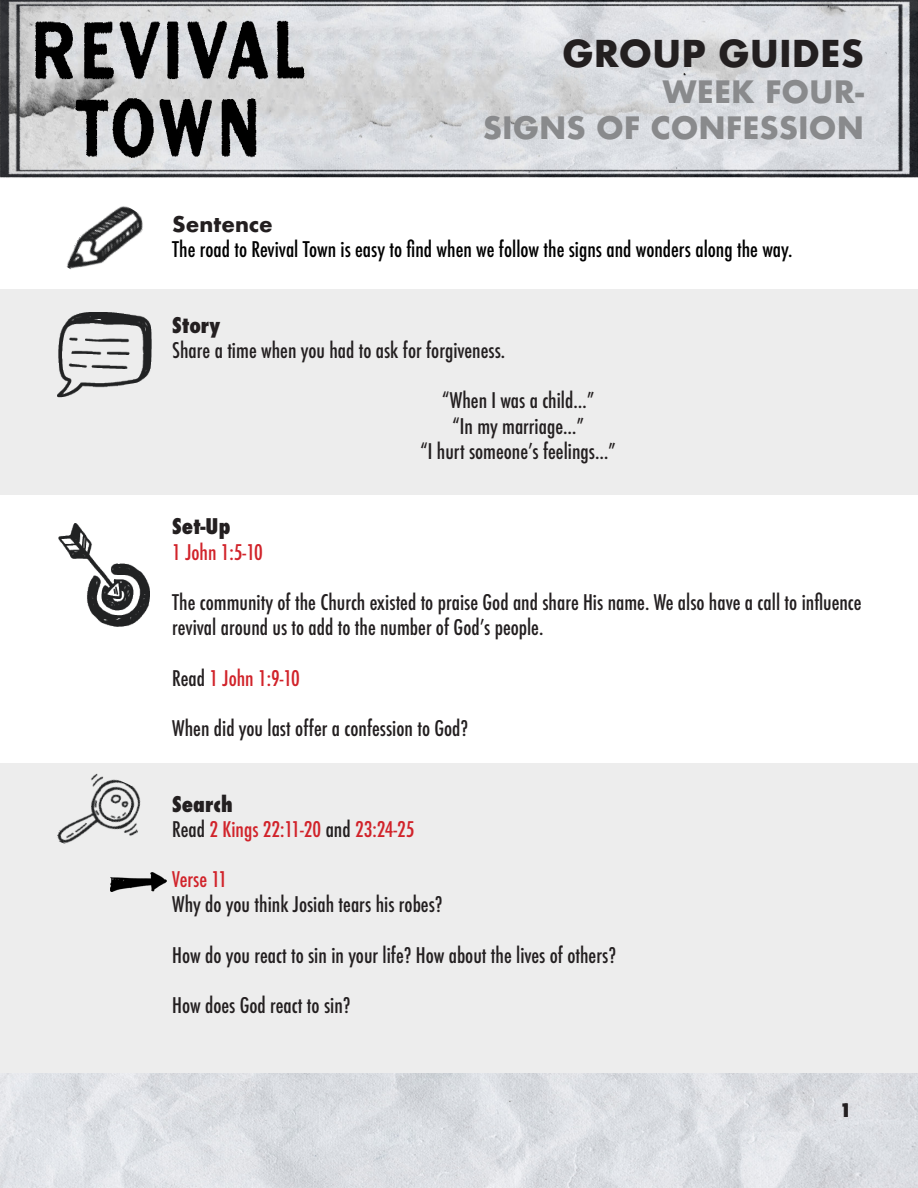
<style>
.page{position:relative;width:918px;height:1188px;background:#fff}
.page>*{position:absolute;margin:0;border:0;box-sizing:border-box;transform-origin:0 0}
.t1{font:700 36px "Futura";color:#231f20}
.t2{font:700 30px "Futura";color:#898a8c}
.t3{font:500 condensed 21px/25.2px "Futura";color:#231f20}
.t4{font:500 condensed 21px "Futura";color:#000}
.t5{font:500 condensed 21px "Futura";color:#d1232a}
.t6{font:800 condensed 21px "Futura";letter-spacing:.005em;color:#231f20}
.t7{font:700 21px "Futura";color:#231f20}
.t8{font:800 condensed 18px "Futura";color:#231f20}
.t9{font:500 condensed 18px "Futura";color:#231f20}
.s1{color:#231f20}
</style>
<div class="page">
<img style="left:0;top:1073px;width:918px;height:115px">
<img style="left:0;top:0;width:918px;height:178px">
<div style="left:0;top:764px;width:918px;height:309px;background:#ededed"></div>
<div style="left:0;top:289px;width:918px;height:206px;background:#ededed"></div>
<img style="left:66px;top:206px;width:77px;height:64px">
<img style="left:57px;top:313px;width:95px;height:85px">
<img style="left:58px;top:524px;width:91px;height:103px">
<img style="left:57px;top:773px;width:84px;height:71px">
<img style="left:110px;top:872px;width:56px;height:19px">
<p class="t1" style="left:562px;top:27px;width:303px">GROUP GUIDES</p>
<p class="t2" style="left:663px;top:70px;width:203px">WEEK FOUR-</p>
<p class="t2" style="left:483px;top:106px;width:383px">SIGNS OF CONFESSION</p>
<p class="t7" style="left:172px;top:209px;width:102px">Sentence</p>
<p class="t4" style="left:172px;top:236px;width:622px">The road to Revival Town is easy to find when we follow the signs and wonders along the way.</p>
<p class="t6" style="left:172px;top:311px;width:50px">Story</p>
<p class="t3" style="left:172px;top:338px;width:334px">Share a time when you had to ask for forgiveness.</p>
<p class="t3" style="left:442px;top:388px;width:154px">“When I was a child…”</p>
<p class="t3" style="left:452px;top:413px;width:133px">“In my marriage…”</p>
<p class="t3" style="left:420px;top:438px;width:197px">“I hurt someone’s feelings…”</p>
<p class="t6" style="left:172px;top:512px;width:60px">Set-Up</p>
<p class="t5" style="left:172px;top:538px;width:92px">1 John 1:5-10</p>
<p class="t3" style="left:172px;top:590px;width:691px">The community of the Church existed to praise God and share His name. We also have a call to influence revival around us to add to the number of God’s people.</p>
<p class="t5" style="left:172px;top:664px;width:129px"><span class="s1">Read</span> 1 John 1:9-10</p>
<p class="t3" style="left:172px;top:716px;width:298px">When did you last offer a confession to God?</p>
<p class="t6" style="left:172px;top:789px;width:62px">Search</p>
<p class="t5" style="left:172px;top:816px;width:244px"><span class="s1">Read</span> 2 Kings 22:11-20 <span class="s1">and</span> 23:24-25</p>
<p class="t5" style="left:172px;top:866px;width:56px">Verse 11</p>
<p class="t3" style="left:172px;top:892px;width:272px">Why do you think Josiah tears his robes?</p>
<p class="t3" style="left:172px;top:942px;width:445px">How do you react to sin in your life? How about the lives of others?</p>
<p class="t3" style="left:172px;top:993px;width:180px">How does God react to sin?</p>
<p class="t8" style="left:840px;top:1098px;width:12px">1</p>
<p class="t9" style="left:843px;top:1099px;width:9px">1</p>
</div>
